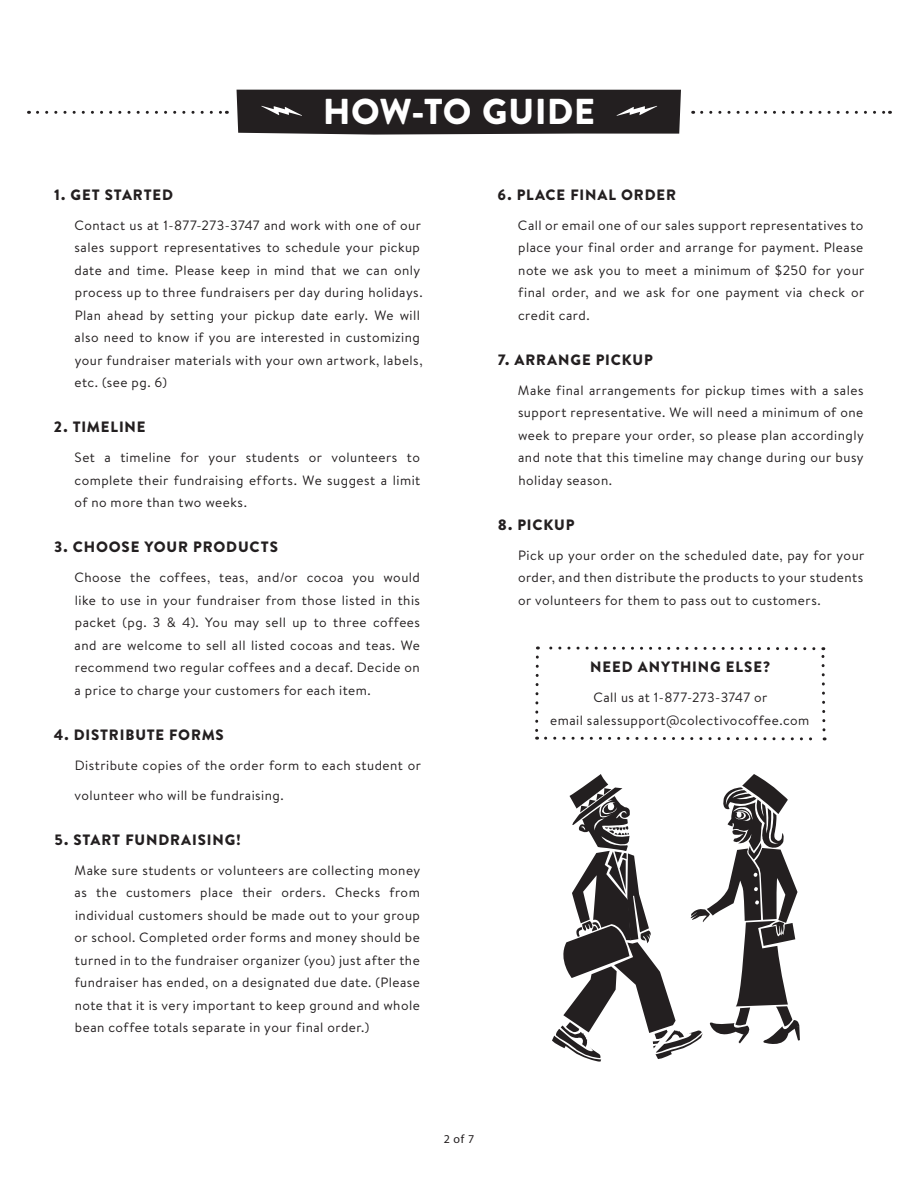
<style>
.page{position:relative;width:918px;height:1188px;background:#fff}
.page>*{position:absolute;margin:0;border:0;box-sizing:border-box;transform-origin:0 0}
.t1{font:900 36px "Brandon Text";letter-spacing:.02em;color:#fff}
.t2{font:900 15px "Brandon Text";letter-spacing:.06em;color:#231f20}
.t3{font:13.5px/22.5px "Brandon Text";letter-spacing:.035em;color:#231f20;text-align:justify}
.t4{font:12px "Myriad Pro";color:#231f20}
</style>
<div class="page">
<svg style="left:37px;top:111px;width:190px;height:3px"></svg>
<svg style="left:702px;top:111px;width:188px;height:3px"></svg>
<div style="left:237px;top:90px;width:444px;height:45px;background:#231f20"></div>
<svg style="left:552px;top:774px;width:248px;height:288px"></svg>
<svg style="left:535px;top:646px;width:292px;height:95px"></svg>
<p class="t1" style="left:323px;top:86px;width:274px">HOW-TO GUIDE</p>
<p class="t2" style="left:54px;top:184px;width:120px">1. GET STARTED</p>
<p class="t3" style="left:75px;top:213px;width:350px;text-align:left">Contact us at 1-877-273-3747 and work with one of our sales support representatives to schedule your pickup date and time. Please keep in mind that we can only process up to three fundraisers per day during holidays.<br>Plan ahead by setting your pickup date early. We will also need to know if you are interested in customizing your fundraiser materials with your own artwork, labels, etc. (see pg. 6)</p>
<p class="t2" style="left:54px;top:416px;width:93px">2. TIMELINE</p>
<p class="t3" style="left:75px;top:446px;width:347px">Set a timeline for your students or volunteers to complete their fundraising efforts. We suggest a limit of no more than two weeks.</p>
<p class="t2" style="left:54px;top:536px;width:225px">3. CHOOSE YOUR PRODUCTS</p>
<p class="t3" style="left:75px;top:566px;width:347px">Choose the coffees, teas, and/or cocoa you would like to use in your fundraiser from those listed in this packet (pg. 3 &amp; 4). You may sell up to three coffees and are welcome to sell all listed cocoas and teas. We recommend two regular coffees and a decaf. Decide on a price to charge your customers for each item.</p>
<p class="t2" style="left:54px;top:724px;width:172px">4. DISTRIBUTE FORMS</p>
<p class="t3" style="left:75px;top:753px;width:348px">Distribute copies of the order form to each student or</p>
<p class="t3" style="left:75px;top:783px;width:211px">volunteer who will be fundraising.</p>
<p class="t2" style="left:54px;top:829px;width:188px">5. START FUNDRAISING!</p>
<p class="t3" style="left:75px;top:858px;width:347px">Make sure students or volunteers are collecting money as the customers place their orders. Checks from individual customers should be made out to your group or school. Completed order forms and money should be turned in to the fundraiser organizer (you) just after the fundraiser has ended, on a designated due date. (Please note that it is very important to keep ground and whole bean coffee totals separate in your final order.)</p>
<p class="t2" style="left:498px;top:184px;width:180px">6. PLACE FINAL ORDER</p>
<p class="t3" style="left:518px;top:213px;width:348px">Call or email one of our sales support representatives to place your final order and arrange for payment. Please note we ask you to meet a minimum of $250 for your final order, and we ask for one payment via check or credit card.</p>
<p class="t2" style="left:498px;top:349px;width:157px">7. ARRANGE PICKUP</p>
<p class="t3" style="left:518px;top:378px;width:347px">Make final arrangements for pickup times with a sales support representative. We will need a minimum of one week to prepare your order, so please plan accordingly and note that this timeline may change during our busy holiday season.</p>
<p class="t2" style="left:498px;top:514px;width:78px">8. PICKUP</p>
<p class="t3" style="left:518px;top:543px;width:348px">Pick up your order on the scheduled date, pay for your order, and then distribute the products to your students or volunteers for them to pass out to customers.</p>
<p class="t2" style="left:590px;top:656px;width:182px">NEED ANYTHING ELSE?</p>
<p class="t3" style="left:593px;top:686px;width:175px">Call us at 1-877-273-3747 or</p>
<p class="t3" style="left:550px;top:708px;width:261px">email salessupport@colectivocoffee.com</p>
<p class="t4" style="left:444px;top:1131px;width:32px">2 of 7</p>
</div>
